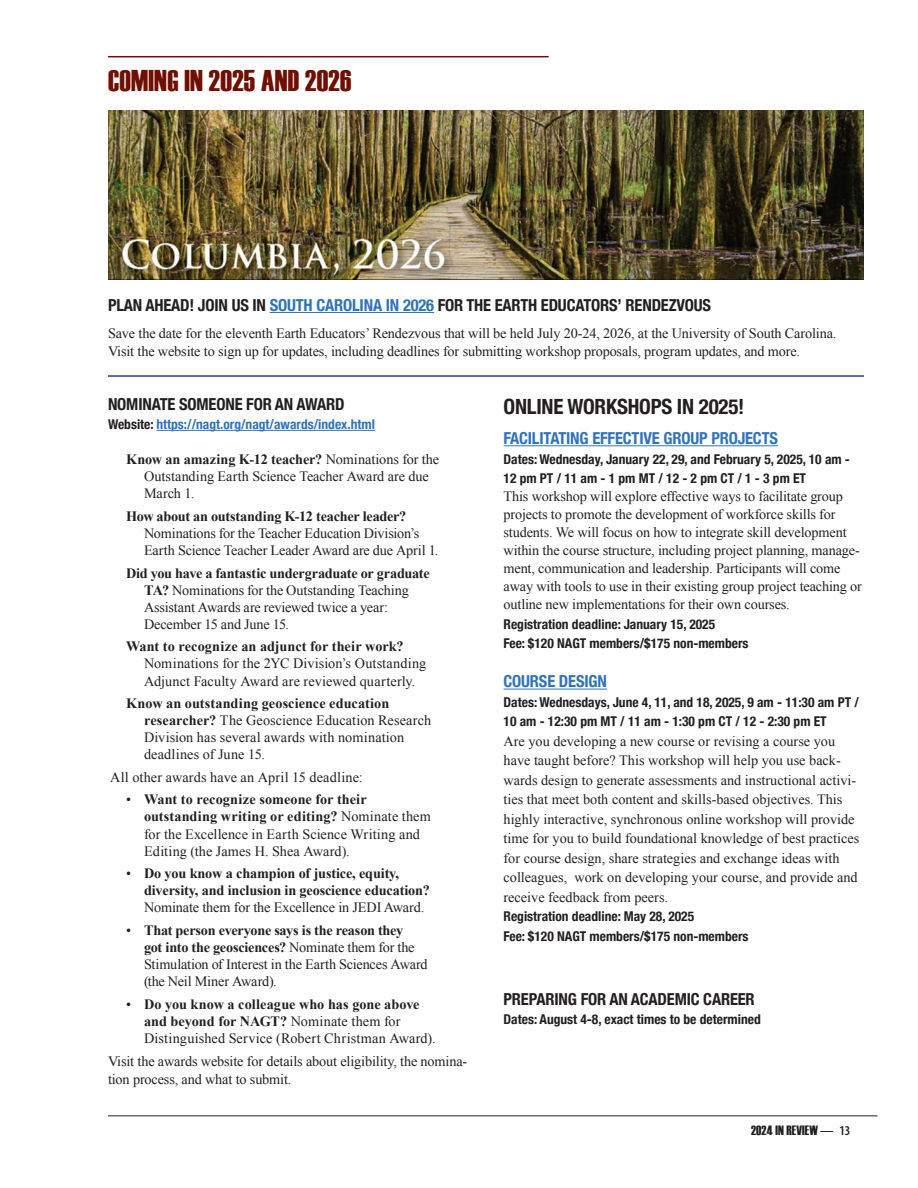
<style>
.page{position:relative;width:918px;height:1188px;background:#fff}
.page>*{position:absolute;margin:0;border:0;box-sizing:border-box;transform-origin:0 0}
.FeatureHeadCaps{font:30px "Haettenschweiler";letter-spacing:.01em;color:#6f0f00}
.PD_PROGRAMMING{font:700 condensed 21px "Helvetica Neue";letter-spacing:-.01em;color:#231f20}
.PD_PROGRAMMING-2{font:700 condensed 16.5px "Helvetica Neue";letter-spacing:-.01em;color:#231f20}
.Body1{font:700 condensed 16.5px "Helvetica Neue";letter-spacing:-.01em;color:#3073ba}
.Body1-2{font:700 condensed 16.5px "Helvetica Neue";letter-spacing:-.01em;color:#231f20}
.Body1-3{font:14.25px/18px "Times New Roman";letter-spacing:-.01em;color:#231f20}
.Bullet_Points_Tighter{font:14.25px/17.1px "Times New Roman";color:#231f20}
.Bullet_Points_Tighter-2{font:700 14.25px/17.1px "Times New Roman";letter-spacing:-.01em;color:#231f20}
.Body1-4{font:700 condensed 13.5px/19.5px "Helvetica Neue";color:#231f20}
.t1{font:700 condensed 13.5px "Helvetica Neue";color:#3073ba}
.t2{font:13.5px "Haettenschweiler";letter-spacing:.01em;color:#231f20}
.s1{color:#3073ba}
.s2{color:#231f20}
.s3{font-weight:700}
.s4{font-weight:400}
.s5{font-family:"Myriad Pro";font-weight:600;font-stretch:condensed}
</style>
<div class="page">
<hr style="left:108px;top:56px;width:441px;height:1px;background:#6f0f00">
<hr style="left:270px;top:312px;width:164px;height:1px;background:#3073ba">
<hr style="left:156px;top:430px;width:219px;height:1px;background:#3073ba">
<hr style="left:504px;top:445px;width:274px;height:1px;background:#3073ba">
<hr style="left:504px;top:689px;width:103px;height:1px;background:#3073ba">
<hr style="left:108px;top:375px;width:756px;height:2px;background:#253f8e">
<img style="left:108px;top:110px;width:756px;height:169px">
<hr style="left:108px;top:1115px;width:770px;height:1px;background:#231f20">
<p class="FeatureHeadCaps" style="left:108px;top:60px;width:245px">COMING IN 2025 AND 2026</p>
<p class="PD_PROGRAMMING-2" style="left:108px;top:291px;width:605px">PLAN AHEAD! JOIN US IN <span class="s1">SOUTH CAROLINA IN 2026</span> FOR THE EARTH EDUCATORS’ RENDEZVOUS</p>
<p class="Body1-3" style="left:108px;top:324px;width:730px">Save the date for the eleventh Earth Educators’ Rendezvous that will be held July 20-24, 2026, at the University of South Carolina.<br>Visit the website to sign up for updates, including deadlines for submitting workshop proposals, program updates, and more.</p>
<p class="PD_PROGRAMMING-2" style="left:108px;top:390px;width:238px">NOMINATE SOMEONE FOR AN AWARD</p>
<p class="t1" style="left:108px;top:413px;width:268px"><span class="s2">Website:</span> https://nagt.org/nagt/awards/index.html</p>
<p class="Bullet_Points_Tighter" style="left:144px;top:451px;width:297px;text-indent:-18px"><span class="s3">Know an amazing K-12 teacher?</span> Nominations for the<br>Outstanding Earth Science Teacher Award are due<br>March 1.</p>
<p class="Bullet_Points_Tighter" style="left:144px;top:507px;width:296px;text-indent:-18px"><span class="s3">How about an outstanding K-12 teacher leader?<br></span>Nominations for the Teacher Education Division’s<br>Earth Science Teacher Leader Award are due April 1.</p>
<p class="Bullet_Points_Tighter" style="left:144px;top:564px;width:287px;text-indent:-18px"><span class="s3">Did you have a fantastic undergraduate or graduate TA?</span> Nominations for the Outstanding Teaching Assistant Awards are reviewed twice a year:<br>December 15 and June 15.</p>
<p class="Bullet_Points_Tighter" style="left:144px;top:638px;width:284px;text-indent:-18px"><span class="s3">Want to recognize an adjunct for their work?<br></span>Nominations for the 2YC Division’s Outstanding<br>Adjunct Faculty Award are reviewed quarterly.</p>
<p class="Bullet_Points_Tighter" style="left:144px;top:694px;width:289px;text-indent:-18px"><span class="s3">Know an outstanding geoscience education researcher?</span> The Geoscience Education Research Division has several awards with nomination deadlines of June 15.</p>
<p class="Bullet_Points_Tighter" style="left:110px;top:768px;width:254px">All other awards have an April 15 deadline:</p>
<p class="Bullet_Points_Tighter" style="left:144px;top:791px;width:288px;text-indent:-18px">• <span class="s3">Want to recognize someone for their outstanding writing or editing?</span> Nominate them for the Excellence in Earth Science Writing and Editing (the James H. Shea Award).</p>
<p class="Bullet_Points_Tighter-2" style="left:144px;top:864px;width:288px;text-indent:-18px"><span class="s4">•</span> Do you know a champion of justice, equity, diversity, and inclusion in geoscience education?<br><span class="s4">Nominate them for the Excellence in JEDI Award.</span></p>
<p class="Bullet_Points_Tighter" style="left:144px;top:921px;width:285px;text-indent:-18px">• <span class="s3">That person everyone says is the reason they<br>got into the geosciences?</span> Nominate them for the Stimulation of Interest in the Earth Sciences Award (the Neil Miner Award).</p>
<p class="Bullet_Points_Tighter" style="left:144px;top:995px;width:293px;text-indent:-18px">• <span class="s3">Do you know a colleague who has gone above and beyond for NAGT?</span> Nominate them for<br>Distinguished Service (Robert Christman Award).</p>
<p class="Body1-3" style="left:108px;top:1052px;width:361px">Visit the awards website for details about eligibility, the nomina&shy;tion process, and what to submit.</p>
<p class="PD_PROGRAMMING" style="left:504px;top:389px;width:242px">ONLINE WORKSHOPS IN 2025!</p>
<p class="Body1" style="left:504px;top:425px;width:276px">FACILITATING EFFECTIVE GROUP PROJECTS</p>
<p class="Body1-4" style="left:504px;top:448px;width:348px">Dates: Wednesday, January 22, 29, and February 5, 2025, 10 am -<br>12 pm PT / 11 am - 1 pm MT / 12 - 2 pm CT / 1 - 3 pm ET</p>
<p class="Body1-3" style="left:504px;top:487px;width:360px">This workshop will explore effective ways to facilitate group projects to promote the development of workforce skills for students. We will focus on how to integrate skill development within the course structure, including project planning, manage&shy;ment, communication and leadership. Participants will come away with tools to use in their existing group project teaching or outline new implementations for their own courses.</p>
<p class="Body1-4" style="left:504px;top:613px;width:213px">Registration deadline: January 15, 2025</p>
<p class="Body1-4" style="left:504px;top:633px;width:247px">Fee: $120 NAGT members/$175 non-members</p>
<p class="Body1" style="left:504px;top:668px;width:105px">COURSE DESIGN</p>
<p class="Body1-4" style="left:504px;top:691px;width:357px">Dates: Wednesdays, June 4, 11, and 18, 2025, 9 am - 11:30 am PT /<br>10 am - 12:30 pm MT / 11 am - 1:30 pm CT / 12 - 2:30 pm ET</p>
<p class="Body1-3" style="left:504px;top:731px;width:357px;line-height:19.5px">Are you developing a new course or revising a course you have taught before? This workshop will help you use back&shy;wards design to generate assessments and instructional activi&shy;ties that meet both content and skills-based objectives. This highly interactive, synchronous online workshop will provide time for you to build foundational knowledge of best practices for course design, share strategies and exchange ideas with colleagues, work on developing your course, and provide and receive feedback from peers.</p>
<p class="Body1-4" style="left:504px;top:906px;width:192px">Registration deadline: May 28, 2025</p>
<p class="Body1-4" style="left:504px;top:925px;width:247px">Fee: $120 NAGT members/$175 non-members</p>
<p class="Body1-2" style="left:504px;top:985px;width:253px">PREPARING FOR AN ACADEMIC CAREER</p>
<p class="Body1-4" style="left:504px;top:1009px;width:259px">Dates: August 4-8, exact times to be determined</p>
<p class="t2" style="left:751px;top:1121px;width:101px">2024 IN REVIEW <span class="s5">— 13</span></p>
</div>
